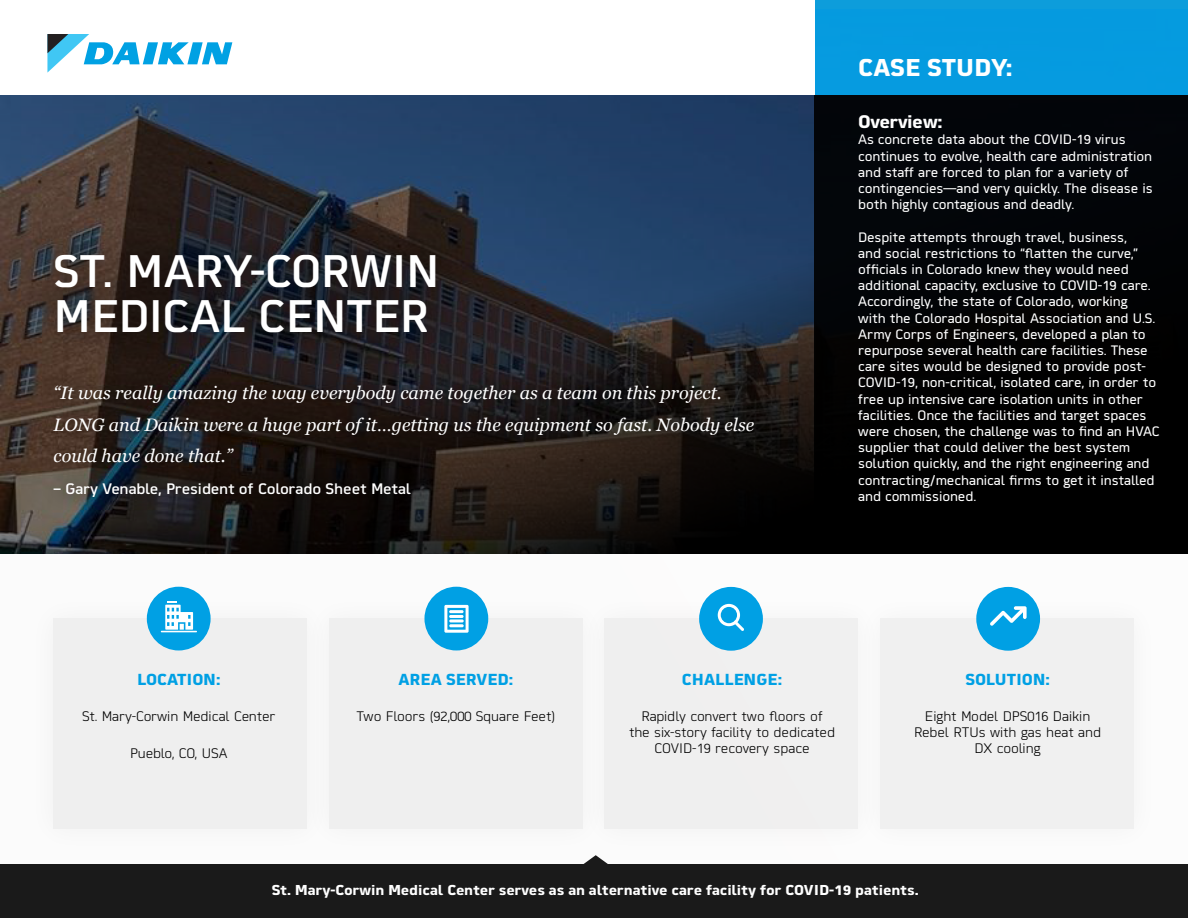
<style>
.page{position:relative;width:1188px;height:918px;background:#fbfbfb}
.page>*{position:absolute;margin:0;border:0;box-sizing:border-box;transform-origin:0 0}
.t1{font:500 45px "Martian B Thai";color:#fff}
.t2{font:700 24px "Martian B Thai";color:#fff}
.Case_Study_Quote{font:italic 18px/31.5px "Georgia";color:#fff}
.t3{font:700 18px "Martian B Thai";letter-spacing:-.02em;color:#fff}
.t4{font:700 15.75px "Martian B Thai";color:#00a0e4}
.Case_Study_Quoted_So{font:500 15px "Martian B Thai";letter-spacing:-.01em;color:#fff}
.t5{font:700 14.1px "Martian B Thai";letter-spacing:-.01em;color:#fff}
.t6{font:300 13.65px/16px "Martian B Thai";letter-spacing:-.01em;color:#000;text-align:center}
.t7{font:13.5px/16.2px "Martian B Thai";letter-spacing:-.01em;color:#fff}
</style>
<div class="page">
<div style="left:814px;top:0;width:374px;height:95px;background:#00a0e4"></div>
<svg style="left:0;top:95px;width:814px;height:459px;background:#263347"></svg>
<div style="left:26px;top:225px;width:440px;height:139px;background:#000;opacity:.75"></div>
<div style="left:37px;top:368px;width:734px;height:144px;background:#000;opacity:.75"></div>
<div style="left:53px;top:619px;width:254px;height:210px;background:#efefef"></div>
<div style="left:329px;top:619px;width:254px;height:210px;background:#efefef"></div>
<div style="left:578px;top:592px;width:306px;height:263px;background:#f9f9f9"></div>
<div style="left:605px;top:619px;width:253px;height:210px;background:#f0efef"></div>
<div style="left:854px;top:592px;width:306px;height:263px;background:#fafafa"></div>
<div style="left:880px;top:619px;width:254px;height:210px;background:#f0f0f0"></div>
<div style="left:0;top:864px;width:1188px;height:54px;background:#1a1a1a"></div>
<svg style="left:583px;top:855px;width:25px;height:9px"></svg>
<div style="left:147px;top:587px;width:64px;height:63px;background:#00a0e4;border-radius:50%"></div>
<div style="left:424px;top:587px;width:64px;height:63px;background:#00a0e4;border-radius:50%"></div>
<div style="left:699px;top:587px;width:64px;height:64px;background:#00a0e4;border-radius:50%"></div>
<div style="left:976px;top:587px;width:64px;height:64px;background:#00a0e4;border-radius:50%"></div>
<hr style="left:161px;top:631px;width:36px;height:1px;background:#fff">
<svg style="left:165px;top:602px;width:28px;height:28px"></svg>
<svg style="left:990px;top:606px;width:37px;height:20px"></svg>
<svg style="left:444px;top:605px;width:25px;height:28px"></svg>
<hr style="left:449px;top:619px;width:15px;height:3px;background:#fff;border-radius:2px">
<hr style="left:449px;top:624px;width:15px;height:3px;background:#fff;border-radius:2px">
<hr style="left:449px;top:610px;width:15px;height:3px;background:#fff;border-radius:2px">
<hr style="left:449px;top:615px;width:15px;height:3px;background:#fff;border-radius:2px">
<svg style="left:718px;top:604px;width:26px;height:27px"></svg>
<div style="left:814px;top:95px;width:374px;height:459px;background:#000"></div>
<div style="left:0;top:0;width:814px;height:95px;background:#fff"></div>
<svg style="left:47px;top:34px;width:185px;height:39px"></svg>
<p class="t1" style="left:54px;top:235px;width:388px">ST. MARY-CORWIN</p>
<p class="t1" style="left:54px;top:280px;width:377px">MEDICAL CENTER</p>
<p class="Case_Study_Quote" style="left:54px;top:377px;width:702px">“It was really amazing the way everybody came together as a team on this project.<br>LONG and Daikin were a huge part of it…getting us the equipment so fast. Nobody else could have done that.”</p>
<p class="Case_Study_Quoted_So" style="left:54px;top:476px;width:359px">– Gary Venable, President of Colorado Sheet Metal</p>
<p class="t2" style="left:858px;top:47px;width:156px">CASE STUDY:</p>
<p class="t3" style="left:858px;top:106px;width:86px">Overview:</p>
<p class="t7" style="left:858px;top:130px;width:296px">As concrete data about the COVID-19 virus continues to evolve, health care administration and staff are forced to plan for a variety of contingencies—and very quickly. The disease is both highly contagious and deadly.</p>
<p class="t7" style="left:858px;top:228px;width:303px">Despite attempts through travel, business,<br>and social restrictions to “flatten the curve,” officials in Colorado knew they would need additional capacity, exclusive to COVID-19 care.<br>Accordingly, the state of Colorado, working<br>with the Colorado Hospital Association and U.S.<br>Army Corps of Engineers, developed a plan to repurpose several health care facilities. These care sites would be designed to provide post-COVID-19, non-critical, isolated care, in order to free up intensive care isolation units in other facilities. Once the facilities and target spaces were chosen, the challenge was to find an HVAC supplier that could deliver the best system solution quickly, and the right engineering and contracting/mechanical firms to get it installed and commissioned.</p>
<p class="t4" style="left:137px;top:666px;width:85px">LOCATION:</p>
<p class="t6" style="left:82px;top:707px;width:195px">St. Mary-Corwin Medical Center</p>
<p class="t6" style="left:130px;top:744px;width:99px">Pueblo, CO, USA</p>
<p class="t4" style="left:399px;top:666px;width:116px">AREA SERVED:</p>
<p class="t6" style="left:356px;top:707px;width:200px">Two Floors (92,000 Square Feet)</p>
<p class="t4" style="left:682px;top:666px;width:102px">CHALLENGE:</p>
<p class="t6" style="left:629px;top:707px;width:208px">Rapidly convert two floors of<br>the six-story facility to dedicated<br>COVID-19 recovery space</p>
<p class="t4" style="left:965px;top:666px;width:86px">SOLUTION:</p>
<p class="t6" style="left:914px;top:707px;width:188px">Eight Model DPS016 Daikin<br>Rebel RTUs with gas heat and<br>DX cooling</p>
<p class="t5" style="left:272px;top:878px;width:648px">St. Mary-Corwin Medical Center serves as an alternative care facility for COVID-19 patients.</p>
</div>
